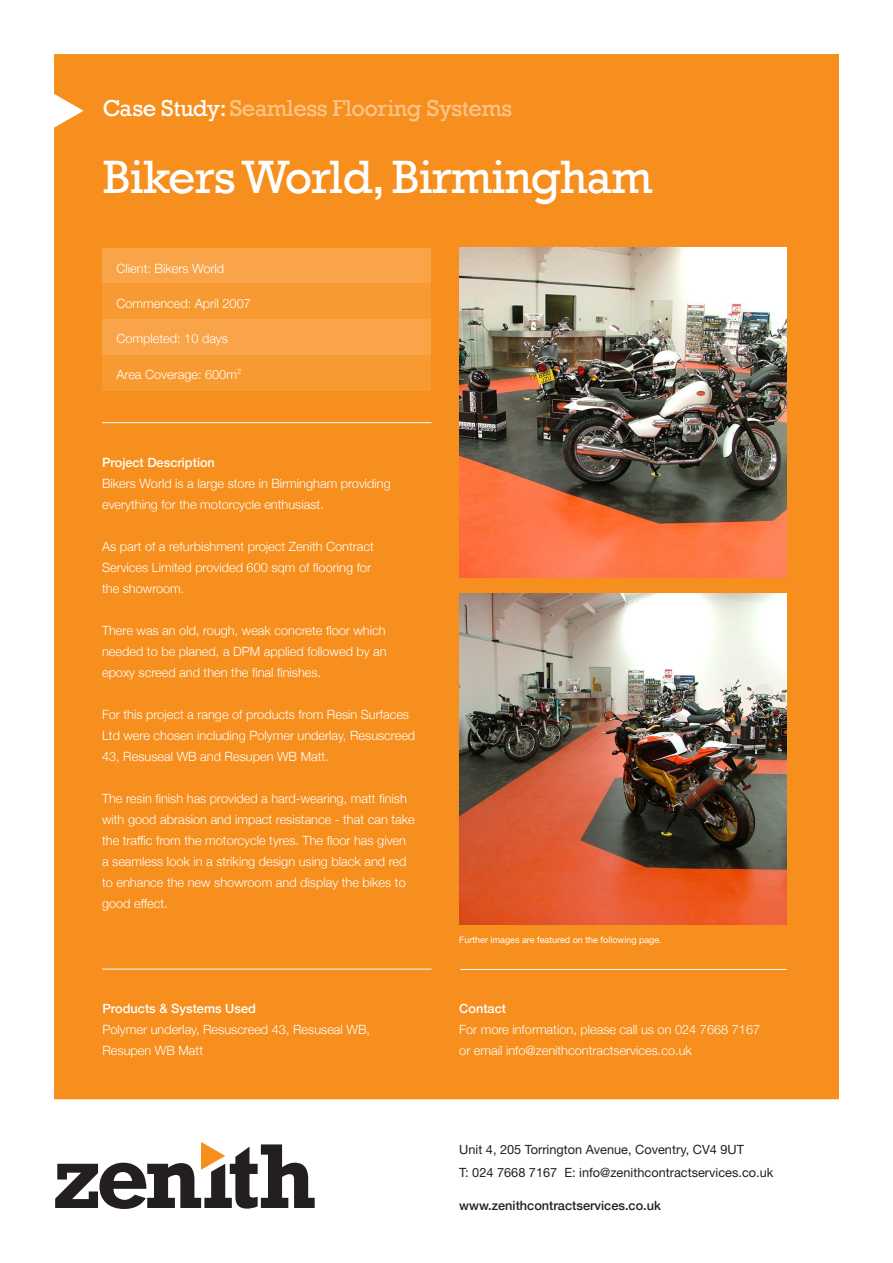
<style>
.page{position:relative;width:893px;height:1263px;background:#fff}
.page>*{position:absolute;margin:0;border:0;box-sizing:border-box;transform-origin:0 0}
.t1{font:48px "Rockwell";letter-spacing:-.02em;color:#fff}
.t2{font:23.55px "Rockwell";letter-spacing:-.02em;color:#fcc488}
.t3{font:300 12.75px/21px "Helvetica Neue";color:#fff}
.t4{font:12.75px "Helvetica Neue";color:#231f20}
.t5{font:500 12.75px "Helvetica Neue";color:#fff}
.t6{font:500 12.75px "Helvetica Neue";color:#231f20}
.t7{font:9px "Helvetica Neue";color:#fff}
.s1{color:#fff}
</style>
<div class="page">
<div style="left:54px;top:54px;width:785px;height:1045px;background:#f68f1e"></div>
<div style="left:102px;top:248px;width:329px;height:35px;background:#f9a449"></div>
<div style="left:102px;top:283px;width:329px;height:36px;background:#f89a32"></div>
<div style="left:102px;top:355px;width:329px;height:36px;background:#f89a32"></div>
<div style="left:102px;top:319px;width:329px;height:36px;background:#f9a449"></div>
<hr style="left:102px;top:422px;width:330px;height:1px;background:#fff">
<hr style="left:102px;top:969px;width:330px;height:1px;background:#fff">
<hr style="left:460px;top:969px;width:327px;height:1px;background:#fff">
<img style="left:459px;top:248px;width:328px;height:329px">
<img style="left:459px;top:593px;width:328px;height:332px">
<svg style="left:55px;top:1142px;width:260px;height:67px"></svg>
<p class="t2" style="left:103px;top:94px;width:411px"><span class="s1">Case Study:</span> Seamless Flooring Systems</p>
<p class="t1" style="left:103px;top:149px;width:551px">Bikers World, Birmingham</p>
<p class="t3" style="left:117px;top:257px;width:109px">Client: Bikers World</p>
<p class="t3" style="left:117px;top:292px;width:136px">Commenced: April 2007</p>
<p class="t3" style="left:117px;top:327px;width:113px">Completed: 10 days</p>
<p class="t3" style="left:117px;top:363px;width:126px">Area Coverage: 600m<sup>2</sup></p>
<p class="t5" style="left:102px;top:452px;width:114px">Project Description</p>
<p class="t3" style="left:102px;top:472px;width:290px">Bikers World is a large store in Birmingham providing everything for the motorcycle enthusiast.</p>
<p class="t3" style="left:102px;top:535px;width:273px">As part of a refurbishment project Zenith Contract<br>Services Limited provided 600 sqm of flooring for the showroom.</p>
<p class="t3" style="left:102px;top:619px;width:286px;text-align:justify">There was an old, rough, weak concrete floor which needed to be planed, a DPM applied followed by an epoxy screed and then the final finishes.</p>
<p class="t3" style="left:102px;top:703px;width:315px">For this project a range of products from Resin Surfaces<br>Ltd were chosen including Polymer underlay, Resuscreed<br>43, Resuseal WB and Resupen WB Matt.</p>
<p class="t3" style="left:102px;top:787px;width:314px">The resin finish has provided a hard-wearing, matt finish with good abrasion and impact resistance - that can take the traffic from the motorcycle tyres. The floor has given a seamless look in a striking design using black and red to enhance the new showroom and display the bikes to good effect.</p>
<p class="t5" style="left:102px;top:998px;width:155px">Products &amp; Systems Used</p>
<p class="t3" style="left:102px;top:1018px;width:269px">Polymer underlay, Resuscreed 43, Resuseal WB,<br>Resupen WB Matt</p>
<p class="t7" style="left:459px;top:934px;width:204px">Further images are featured on the following page.</p>
<p class="t5" style="left:459px;top:998px;width:48px">Contact</p>
<p class="t3" style="left:459px;top:1018px;width:302px">For more information, please call us on 024 7668 7167</p>
<p class="t3" style="left:459px;top:1039px;width:234px">or email info@zenithcontractservices.co.uk</p>
<p class="t4" style="left:459px;top:1142px;width:286px">Unit 4, 205 Torrington Avenue, Coventry, CV4 9UT</p>
<p class="t4" style="left:459px;top:1164px;width:316px">T: 024 7668 7167 E: info@zenithcontractservices.co.uk</p>
<p class="t6" style="left:459px;top:1195px;width:203px">www.zenithcontractservices.co.uk</p>
</div>
